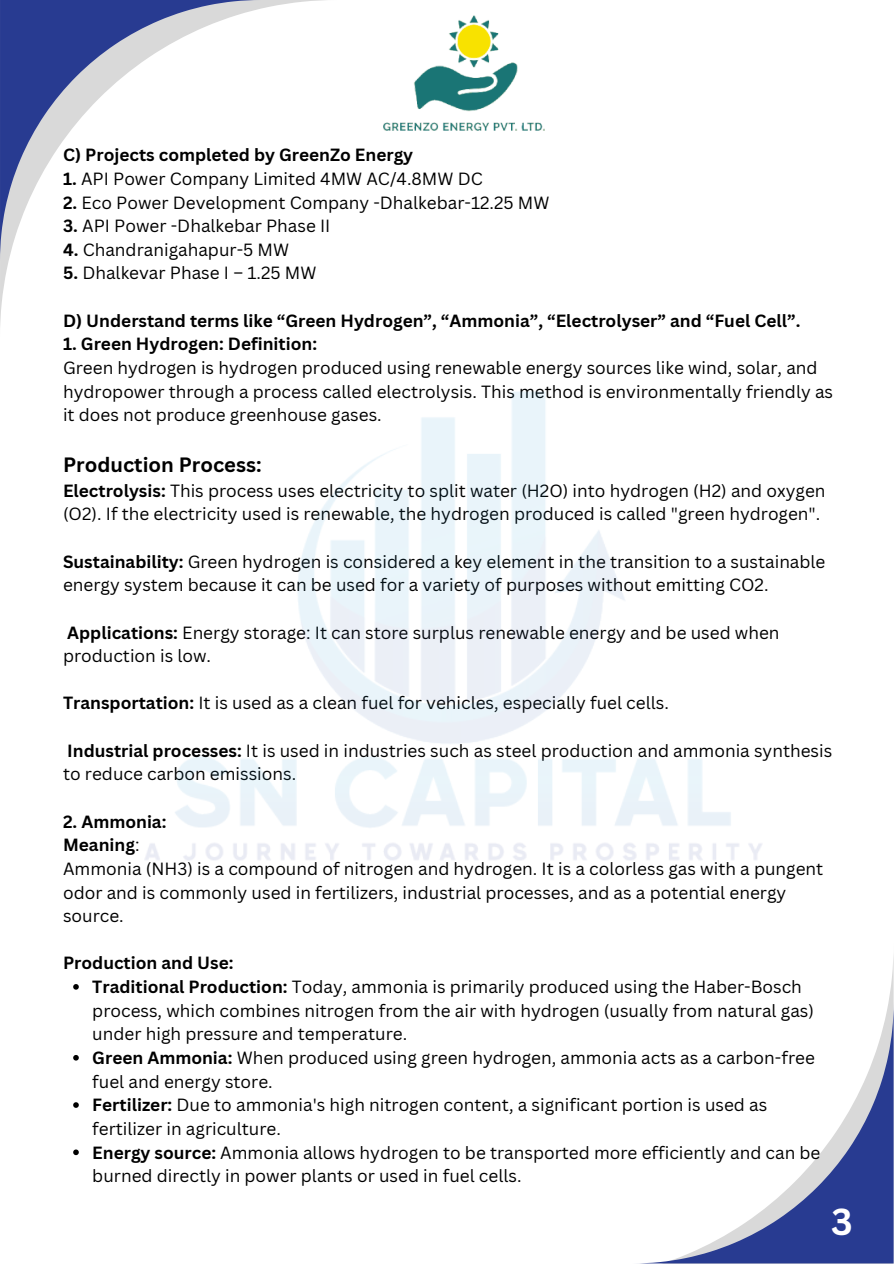
<style>
.page{position:relative;width:894px;height:1264px;background:#fff}
.page>*{position:absolute;margin:0;border:0;box-sizing:border-box;transform-origin:0 0}
.t1{font:700 36.6px "Canva Sans";color:#fff}
.t2{font:700 20.25px "Canva Sans";color:#000}
.t3{font:17.25px/23.7px "Canva Sans";color:#000}
.t4{font:700 17.25px "Canva Sans";color:#000}
.s1{font-weight:700}
.s2{font-weight:400}
</style>
<div class="page">
<svg style="left:0;top:0;width:325px;height:325px"></svg>
<svg style="left:0;top:0;width:261px;height:261px"></svg>
<svg style="left:648px;top:1002px;width:245px;height:261px"></svg>
<img style="left:383px;top:16px;width:161px;height:115px">
<svg style="left:73px;top:984px;width:6px;height:5px"></svg>
<svg style="left:73px;top:1055px;width:6px;height:5px"></svg>
<svg style="left:73px;top:1102px;width:6px;height:5px"></svg>
<svg style="left:73px;top:1149px;width:6px;height:6px"></svg>
<p class="t4" style="left:63px;top:143px;width:351px">C) Projects completed by GreenZo Energy</p>
<p class="t3" style="left:63px;top:166px;width:421px"><span class="s1">1.</span> API Power Company Limited 4MW AC/4.8MW DC</p>
<p class="t3" style="left:63px;top:190px;width:488px"><span class="s1">2.</span> Eco Power Development Company -Dhalkebar-12.25 MW</p>
<p class="t3" style="left:63px;top:214px;width:269px"><span class="s1">3.</span> API Power -Dhalkebar Phase II</p>
<p class="t3" style="left:63px;top:237px;width:227px"><span class="s1">4.</span> Chandranigahapur-5 MW</p>
<p class="t3" style="left:63px;top:261px;width:255px"><span class="s1">5.</span> Dhalkevar Phase I – 1.25 MW</p>
<p class="t4" style="left:63px;top:308px;width:738px">D) Understand terms like “Green Hydrogen”, “Ammonia”, “Electrolyser” and “Fuel Cell”.</p>
<p class="t4" style="left:63px;top:332px;width:255px">1. Green Hydrogen: Definition:</p>
<p class="t3" style="left:63px;top:355px;width:771px">Green hydrogen is hydrogen produced using renewable energy sources like wind, solar, and hydropower through a process called electrolysis. This method is environmentally friendly as it does not produce greenhouse gases.</p>
<p class="t2" style="left:63px;top:450px;width:200px">Production Process:</p>
<p class="t3" style="left:63px;top:478px;width:763px"><span class="s1">Electrolysis:</span> This process uses electricity to split water (H2O) into hydrogen (H2) and oxygen (O2). If the electricity used is renewable, the hydrogen produced is called "green hydrogen".</p>
<p class="t3" style="left:63px;top:549px;width:763px"><span class="s1">Sustainability:</span> Green hydrogen is considered a key element in the transition to a sustainable energy system because it can be used for a variety of purposes without emitting CO2.</p>
<p class="t3" style="left:63px;top:620px;width:718px"><span class="s1">Applications:</span> Energy storage: It can store surplus renewable energy and be used when production is low.</p>
<p class="t3" style="left:63px;top:691px;width:607px"><span class="s1">Transportation:</span> It is used as a clean fuel for vehicles, especially fuel cells.</p>
<p class="t3" style="left:63px;top:738px;width:770px"><span class="s1">Industrial processes:</span> It is used in industries such as steel production and ammonia synthesis to reduce carbon emissions.</p>
<p class="t4" style="left:63px;top:809px;width:105px">2. Ammonia:</p>
<p class="t4" style="left:63px;top:832px;width:78px">Meaning<span class="s2">:</span></p>
<p class="t3" style="left:63px;top:856px;width:761px">Ammonia (NH3) is a compound of nitrogen and hydrogen. It is a colorless gas with a pungent odor and is commonly used in fertilizers, industrial processes, and as a potential energy source.</p>
<p class="t4" style="left:63px;top:951px;width:172px">Production and Use:</p>
<p class="t3" style="left:92px;top:974px;width:723px"><span class="s1">Traditional Production:</span> Today, ammonia is primarily produced using the Haber-Bosch process, which combines nitrogen from the air with hydrogen (usually from natural gas) under high pressure and temperature.</p>
<h1 class="t3" style="left:92px;top:1045px;width:724px"><span class="s1">Green Ammonia:</span> When produced using green hydrogen, ammonia acts as a carbon-free fuel and energy store.</h1>
<p class="t3" style="left:92px;top:1092px;width:676px"><span class="s1">Fertilizer:</span> Due to ammonia's high nitrogen content, a significant portion is used as fertilizer in agriculture.</p>
<p class="t3" style="left:92px;top:1139px;width:729px"><span class="s1">Energy source:</span> Ammonia allows hydrogen to be transported more efficiently and can be burned directly in power plants or used in fuel cells.</p>
<p class="t1" style="left:830px;top:1195px;width:23px">3</p>
</div>
